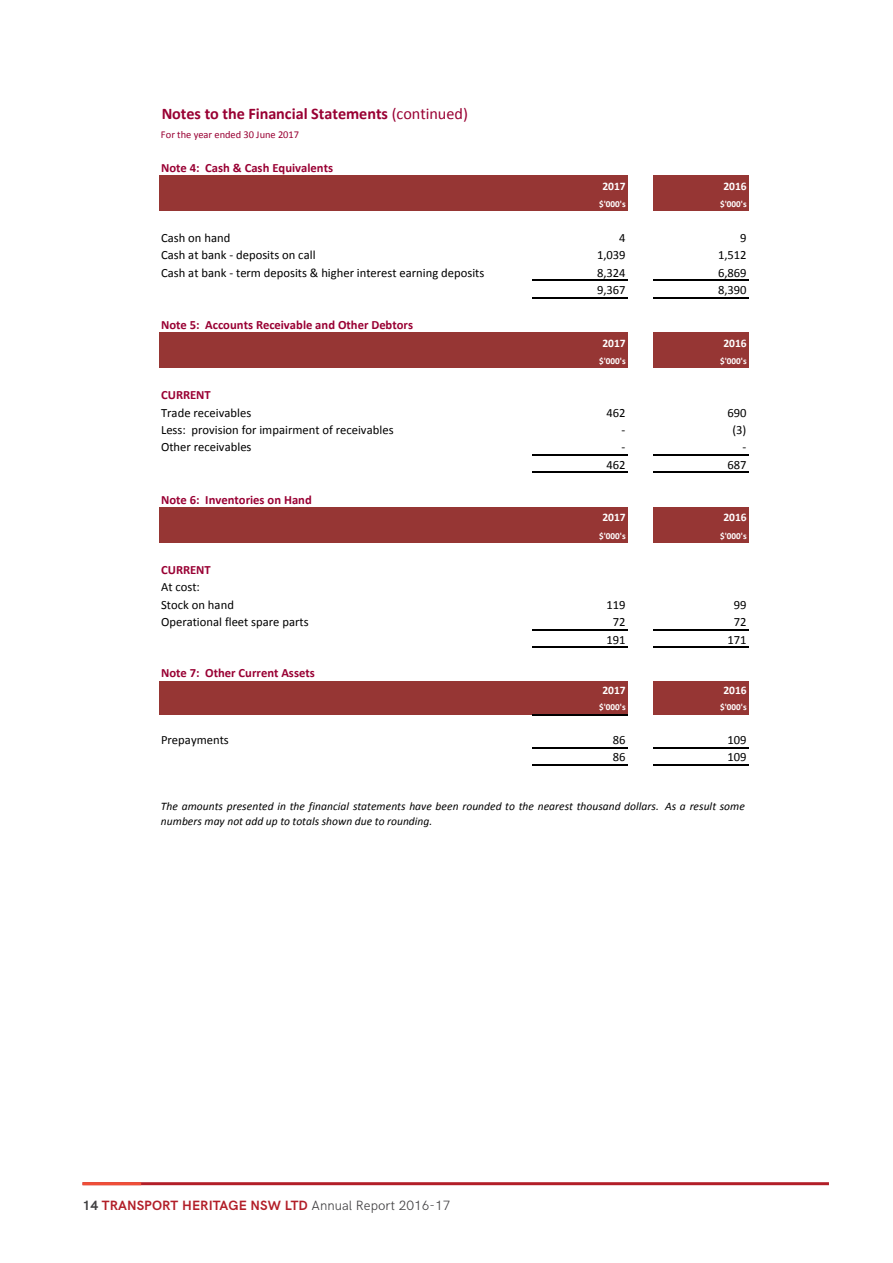
<style>
.page{position:relative;width:893px;height:1263px;background:#fff}
.page>*{position:absolute;margin:0;border:0;box-sizing:border-box;transform-origin:0 0}
.t1{font:700 16.2px "Calibri";letter-spacing:-.005em;color:#903}
.t2{font:700 13.5px "HK Grotesk";letter-spacing:.005em;color:#b21e28}
.t3{font:12.6px/17.4px "Calibri";color:#000}
.t4{font:700 12.6px "Calibri";color:#903}
.t5{font:italic 11.55px/15.1px "Calibri";color:#000}
.t6{font:700 11.55px "Calibri";letter-spacing:-.005em;color:#fff}
.t7{font:10.5px "Calibri";letter-spacing:-.005em;color:#903}
.t8{font:700 9.15px "Calibri";letter-spacing:.005em;color:#fff}
.s1{font-weight:400}
.s2{color:#414042}
.s3{font-weight:300;color:#414042}
</style>
<div class="page">
<div style="left:159px;top:175px;width:469px;height:36px;background:#963634"></div>
<div style="left:653px;top:175px;width:96px;height:36px;background:#963634"></div>
<div style="left:159px;top:333px;width:469px;height:35px;background:#963634"></div>
<div style="left:653px;top:333px;width:96px;height:35px;background:#963634"></div>
<div style="left:159px;top:507px;width:469px;height:35px;background:#963634"></div>
<div style="left:653px;top:507px;width:96px;height:35px;background:#963634"></div>
<div style="left:159px;top:681px;width:469px;height:34px;background:#963634"></div>
<div style="left:653px;top:681px;width:96px;height:34px;background:#963634"></div>
<hr style="left:532px;top:280px;width:96px;height:1px;background:#000">
<hr style="left:532px;top:297px;width:96px;height:1px;background:#000">
<hr style="left:532px;top:454px;width:96px;height:1px;background:#000">
<hr style="left:532px;top:472px;width:96px;height:1px;background:#000">
<hr style="left:532px;top:629px;width:96px;height:1px;background:#000">
<hr style="left:532px;top:646px;width:96px;height:1px;background:#000">
<hr style="left:532px;top:748px;width:96px;height:1px;background:#000">
<hr style="left:532px;top:764px;width:96px;height:1px;background:#000">
<hr style="left:653px;top:280px;width:96px;height:1px;background:#000">
<hr style="left:653px;top:297px;width:96px;height:1px;background:#000">
<hr style="left:653px;top:454px;width:96px;height:1px;background:#000">
<hr style="left:653px;top:472px;width:96px;height:1px;background:#000">
<hr style="left:653px;top:629px;width:96px;height:1px;background:#000">
<hr style="left:653px;top:646px;width:96px;height:1px;background:#000">
<hr style="left:532px;top:714px;width:96px;height:1px;background:#000">
<hr style="left:653px;top:748px;width:96px;height:1px;background:#000">
<hr style="left:653px;top:764px;width:96px;height:1px;background:#000">
<hr style="left:83px;top:1182px;width:746px;height:3px;background:#b21e28">
<hr style="left:83px;top:1182px;width:58px;height:3px;background:#f04e37">
<p class="t1" style="left:162px;top:103px;width:308px">Notes to the Financial Statements <span class="s1">(continued)</span></p>
<p class="t7" style="left:161px;top:128px;width:140px">For the year ended 30 June 2017</p>
<p class="t4" style="left:161px;top:160px;width:173px">Note 4: Cash &amp; Cash Equivalents</p>
<p class="t6" style="left:602px;top:178px;width:25px">2017</p>
<p class="t6" style="left:723px;top:178px;width:25px">2016</p>
<p class="t8" style="left:599px;top:198px;width:28px">$'000's</p>
<p class="t8" style="left:720px;top:198px;width:28px">$'000's</p>
<p class="t3" style="left:161px;top:229px;width:71px">Cash on hand</p>
<p class="t3" style="left:619px;top:229px;width:8px">4</p>
<p class="t3" style="left:740px;top:229px;width:8px">9</p>
<p class="t3" style="left:161px;top:247px;width:156px">Cash at bank - deposits on call</p>
<p class="t3" style="left:597px;top:247px;width:30px">1,039</p>
<p class="t3" style="left:718px;top:247px;width:30px">1,512</p>
<p class="t3" style="left:161px;top:264px;width:325px">Cash at bank - term deposits &amp; higher interest earning deposits</p>
<p class="t3" style="left:597px;top:264px;width:30px">8,324</p>
<p class="t3" style="left:718px;top:264px;width:30px">6,869</p>
<p class="t3" style="left:597px;top:281px;width:30px">9,367</p>
<p class="t3" style="left:718px;top:281px;width:30px">8,390</p>
<p class="t4" style="left:161px;top:317px;width:254px">Note 5: Accounts Receivable and Other Debtors</p>
<p class="t6" style="left:602px;top:335px;width:25px">2017</p>
<p class="t6" style="left:723px;top:335px;width:25px">2016</p>
<p class="t8" style="left:599px;top:355px;width:28px">$'000's</p>
<p class="t8" style="left:720px;top:355px;width:28px">$'000's</p>
<p class="t4" style="left:161px;top:387px;width:51px">CURRENT</p>
<p class="t3" style="left:161px;top:404px;width:92px">Trade receivables</p>
<p class="t3" style="left:606px;top:404px;width:20px">462</p>
<p class="t3" style="left:727px;top:404px;width:20px">690</p>
<p class="t3" style="left:161px;top:421px;width:234px">Less: provision for impairment of receivables</p>
<p class="t3" style="left:622px;top:421px;width:5px">-</p>
<p class="t3" style="left:732px;top:421px;width:15px">(3)</p>
<p class="t3" style="left:161px;top:439px;width:92px">Other receivables</p>
<p class="t3" style="left:622px;top:439px;width:5px">-</p>
<p class="t3" style="left:743px;top:439px;width:5px">-</p>
<p class="t3" style="left:606px;top:456px;width:20px">462</p>
<p class="t3" style="left:727px;top:456px;width:20px">687</p>
<p class="t4" style="left:161px;top:492px;width:152px">Note 6: Inventories on Hand</p>
<p class="t6" style="left:602px;top:510px;width:25px">2017</p>
<p class="t6" style="left:723px;top:510px;width:25px">2016</p>
<p class="t8" style="left:599px;top:530px;width:28px">$'000's</p>
<p class="t8" style="left:720px;top:530px;width:28px">$'000's</p>
<p class="t4" style="left:161px;top:561px;width:51px">CURRENT</p>
<p class="t3" style="left:161px;top:578px;width:74px">At cost:<br>Stock on hand</p>
<p class="t3" style="left:606px;top:596px;width:20px">119</p>
<p class="t3" style="left:734px;top:596px;width:14px">99</p>
<p class="t3" style="left:161px;top:613px;width:149px">Operational fleet spare parts</p>
<p class="t3" style="left:613px;top:613px;width:14px">72</p>
<p class="t3" style="left:734px;top:613px;width:14px">72</p>
<p class="t3" style="left:606px;top:631px;width:20px">191</p>
<p class="t3" style="left:727px;top:631px;width:20px">171</p>
<p class="t4" style="left:161px;top:665px;width:155px">Note 7: Other Current Assets</p>
<p class="t6" style="left:602px;top:682px;width:25px">2017</p>
<p class="t6" style="left:723px;top:682px;width:25px">2016</p>
<p class="t8" style="left:599px;top:701px;width:28px">$'000's</p>
<p class="t8" style="left:720px;top:701px;width:28px">$'000's</p>
<p class="t3" style="left:161px;top:731px;width:69px">Prepayments</p>
<p class="t3" style="left:613px;top:731px;width:14px">86</p>
<p class="t3" style="left:727px;top:731px;width:20px">109</p>
<p class="t3" style="left:613px;top:748px;width:14px">86</p>
<p class="t3" style="left:727px;top:748px;width:20px">109</p>
<p class="t5" style="left:161px;top:798px;width:585px">The amounts presented in the financial statements have been rounded to the nearest thousand dollars. As a result some numbers may not add up to totals shown due to rounding.</p>
<p class="t2" style="left:83px;top:1195px;width:369px"><span class="s2">14</span> TRANSPORT HERITAGE NSW LTD <span class="s3">Annual Report 2016-17</span></p>
</div>
